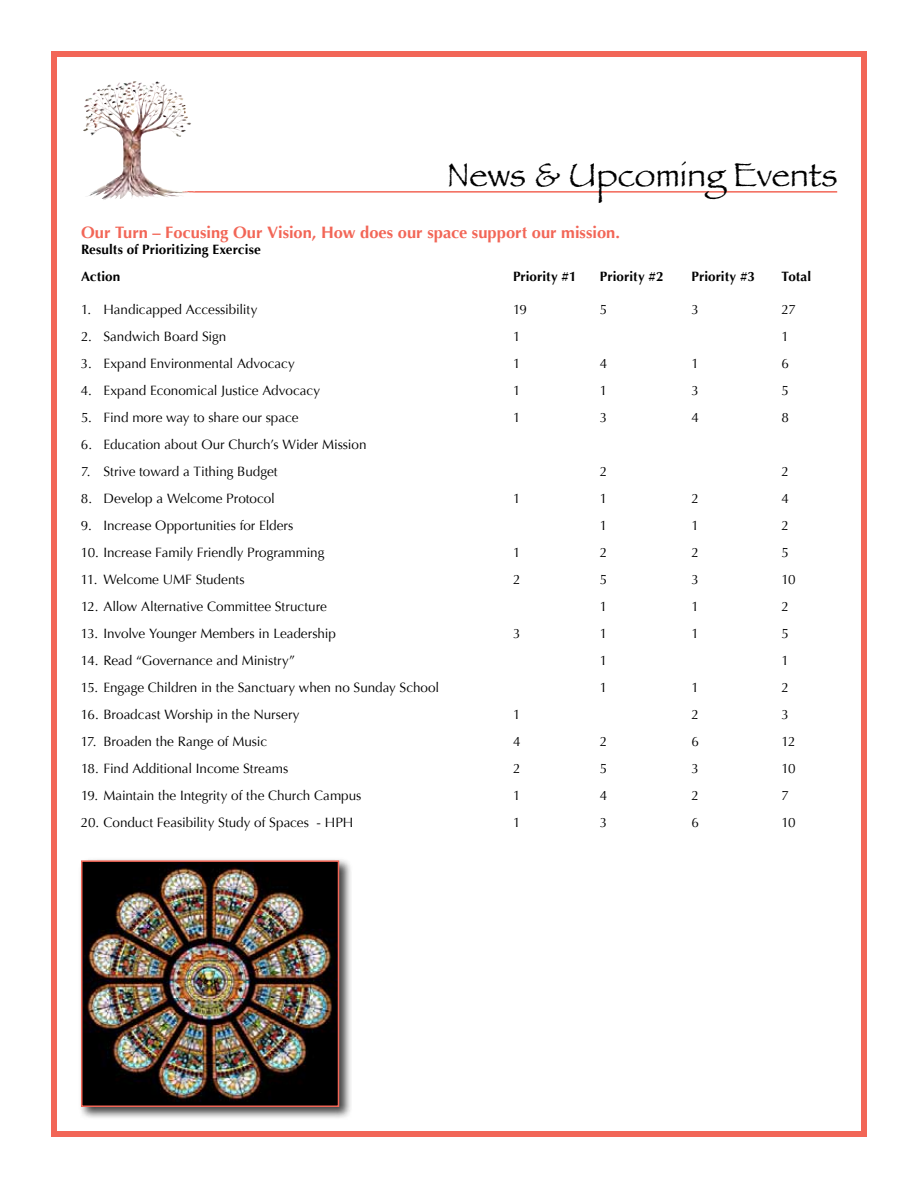
<style>
.page{position:relative;width:918px;height:1188px;background:#fff}
.page>*{position:absolute;margin:0;border:0;box-sizing:border-box;transform-origin:0 0}
.t1{font:34.5px "Papyrus";color:#000}
.t2{font:700 16.5px "Optima";color:#f26657}
.t3{font:13.5px "Optima";letter-spacing:-.005em;color:#000}
.t4{font:700 13.5px/27px "Optima";letter-spacing:.005em;color:#000}
</style>
<div class="page">
<div style="left:51px;top:51px;width:816px;height:1086px;border:6px solid #f26657"></div>
<hr style="left:183px;top:191px;width:654px;height:2px;background:#f26657">
<img style="left:116px;top:81px;width:18px;height:21px">
<div style="left:78px;top:857px;width:275px;height:263px;background:#000;opacity:.75"></div>
<img style="left:84px;top:863px;width:252px;height:241px">
<div style="left:81px;top:860px;width:258px;height:247px;border:2px solid #f26657"></div>
<p class="t1" style="left:447px;top:154px;width:392px">News &amp; Upcoming Events</p>
<p class="t2" style="left:81px;top:223px;width:540px">Our Turn – Focusing Our Vision, How does our space support our mission.</p>
<p class="t4" style="left:81px;top:236px;width:181px">Results of Prioritizing Exercise<br>Action</p>
<p class="t4" style="left:513px;top:263px;width:65px">Priority #1</p>
<p class="t4" style="left:600px;top:263px;width:65px">Priority #2</p>
<p class="t4" style="left:691px;top:263px;width:65px">Priority #3</p>
<p class="t4" style="left:782px;top:263px;width:31px">Total</p>
<p class="t3" style="left:81px;top:301px;width:178px">1. Handicapped Accessibility</p>
<p class="t3" style="left:513px;top:301px;width:16px">19</p>
<p class="t3" style="left:600px;top:301px;width:9px">5</p>
<p class="t3" style="left:691px;top:301px;width:9px">3</p>
<p class="t3" style="left:782px;top:301px;width:16px">27</p>
<p class="t3" style="left:81px;top:328px;width:147px">2. Sandwich Board Sign</p>
<p class="t3" style="left:513px;top:328px;width:9px">1</p>
<p class="t3" style="left:782px;top:328px;width:9px">1</p>
<p class="t3" style="left:81px;top:355px;width:215px">3. Expand Environmental Advocacy</p>
<p class="t3" style="left:513px;top:355px;width:9px">1</p>
<p class="t3" style="left:600px;top:355px;width:9px">4</p>
<p class="t3" style="left:691px;top:355px;width:9px">1</p>
<p class="t3" style="left:782px;top:355px;width:9px">6</p>
<p class="t3" style="left:81px;top:382px;width:241px">4. Expand Economical Justice Advocacy</p>
<p class="t3" style="left:513px;top:382px;width:9px">1</p>
<p class="t3" style="left:600px;top:382px;width:9px">1</p>
<p class="t3" style="left:691px;top:382px;width:9px">3</p>
<p class="t3" style="left:782px;top:382px;width:9px">5</p>
<p class="t3" style="left:81px;top:409px;width:219px">5. Find more way to share our space</p>
<p class="t3" style="left:513px;top:409px;width:9px">1</p>
<p class="t3" style="left:600px;top:409px;width:9px">3</p>
<p class="t3" style="left:691px;top:409px;width:9px">4</p>
<p class="t3" style="left:782px;top:409px;width:9px">8</p>
<p class="t3" style="left:81px;top:436px;width:287px">6. Education about Our Church’s Wider Mission</p>
<p class="t3" style="left:81px;top:463px;width:198px">7. Strive toward a Tithing Budget</p>
<p class="t3" style="left:600px;top:463px;width:9px">2</p>
<p class="t3" style="left:782px;top:463px;width:9px">2</p>
<p class="t3" style="left:81px;top:490px;width:196px">8. Develop a Welcome Protocol</p>
<p class="t3" style="left:513px;top:490px;width:9px">1</p>
<p class="t3" style="left:600px;top:490px;width:9px">1</p>
<p class="t3" style="left:691px;top:490px;width:9px">2</p>
<p class="t3" style="left:782px;top:490px;width:9px">4</p>
<p class="t3" style="left:81px;top:517px;width:214px">9. Increase Opportunities for Elders</p>
<p class="t3" style="left:600px;top:517px;width:9px">1</p>
<p class="t3" style="left:691px;top:517px;width:9px">1</p>
<p class="t3" style="left:782px;top:517px;width:9px">2</p>
<p class="t3" style="left:81px;top:544px;width:245px">10. Increase Family Friendly Programming</p>
<p class="t3" style="left:513px;top:544px;width:9px">1</p>
<p class="t3" style="left:600px;top:544px;width:9px">2</p>
<p class="t3" style="left:691px;top:544px;width:9px">2</p>
<p class="t3" style="left:782px;top:544px;width:9px">5</p>
<p class="t3" style="left:81px;top:571px;width:165px">11. Welcome UMF Students</p>
<p class="t3" style="left:513px;top:571px;width:9px">2</p>
<p class="t3" style="left:600px;top:571px;width:9px">5</p>
<p class="t3" style="left:691px;top:571px;width:9px">3</p>
<p class="t3" style="left:782px;top:571px;width:16px">10</p>
<p class="t3" style="left:81px;top:598px;width:247px">12. Allow Alternative Committee Structure</p>
<p class="t3" style="left:600px;top:598px;width:9px">1</p>
<p class="t3" style="left:691px;top:598px;width:9px">1</p>
<p class="t3" style="left:782px;top:598px;width:9px">2</p>
<p class="t3" style="left:81px;top:625px;width:256px">13. Involve Younger Members in Leadership</p>
<p class="t3" style="left:513px;top:625px;width:9px">3</p>
<p class="t3" style="left:600px;top:625px;width:9px">1</p>
<p class="t3" style="left:691px;top:625px;width:9px">1</p>
<p class="t3" style="left:782px;top:625px;width:9px">5</p>
<p class="t3" style="left:81px;top:652px;width:216px">14. Read “Governance and Ministry”</p>
<p class="t3" style="left:600px;top:652px;width:9px">1</p>
<p class="t3" style="left:782px;top:652px;width:9px">1</p>
<p class="t3" style="left:81px;top:679px;width:360px">15. Engage Children in the Sanctuary when no Sunday School</p>
<p class="t3" style="left:600px;top:679px;width:9px">1</p>
<p class="t3" style="left:691px;top:679px;width:9px">1</p>
<p class="t3" style="left:782px;top:679px;width:9px">2</p>
<p class="t3" style="left:81px;top:706px;width:220px">16. Broadcast Worship in the Nursery</p>
<p class="t3" style="left:513px;top:706px;width:9px">1</p>
<p class="t3" style="left:691px;top:706px;width:9px">2</p>
<p class="t3" style="left:782px;top:706px;width:9px">3</p>
<p class="t3" style="left:81px;top:733px;width:188px">17. Broaden the Range of Music</p>
<p class="t3" style="left:513px;top:733px;width:9px">4</p>
<p class="t3" style="left:600px;top:733px;width:9px">2</p>
<p class="t3" style="left:691px;top:733px;width:9px">6</p>
<p class="t3" style="left:782px;top:733px;width:16px">12</p>
<p class="t3" style="left:81px;top:760px;width:209px">18. Find Additional Income Streams</p>
<p class="t3" style="left:513px;top:760px;width:9px">2</p>
<p class="t3" style="left:600px;top:760px;width:9px">5</p>
<p class="t3" style="left:691px;top:760px;width:9px">3</p>
<p class="t3" style="left:782px;top:760px;width:16px">10</p>
<p class="t3" style="left:81px;top:787px;width:282px">19. Maintain the Integrity of the Church Campus</p>
<p class="t3" style="left:513px;top:787px;width:9px">1</p>
<p class="t3" style="left:600px;top:787px;width:9px">4</p>
<p class="t3" style="left:691px;top:787px;width:9px">2</p>
<p class="t3" style="left:782px;top:787px;width:9px">7</p>
<p class="t3" style="left:81px;top:814px;width:274px">20. Conduct Feasibility Study of Spaces - HPH</p>
<p class="t3" style="left:513px;top:814px;width:9px">1</p>
<p class="t3" style="left:600px;top:814px;width:9px">3</p>
<p class="t3" style="left:691px;top:814px;width:9px">6</p>
<p class="t3" style="left:782px;top:814px;width:16px">10</p>
</div>
